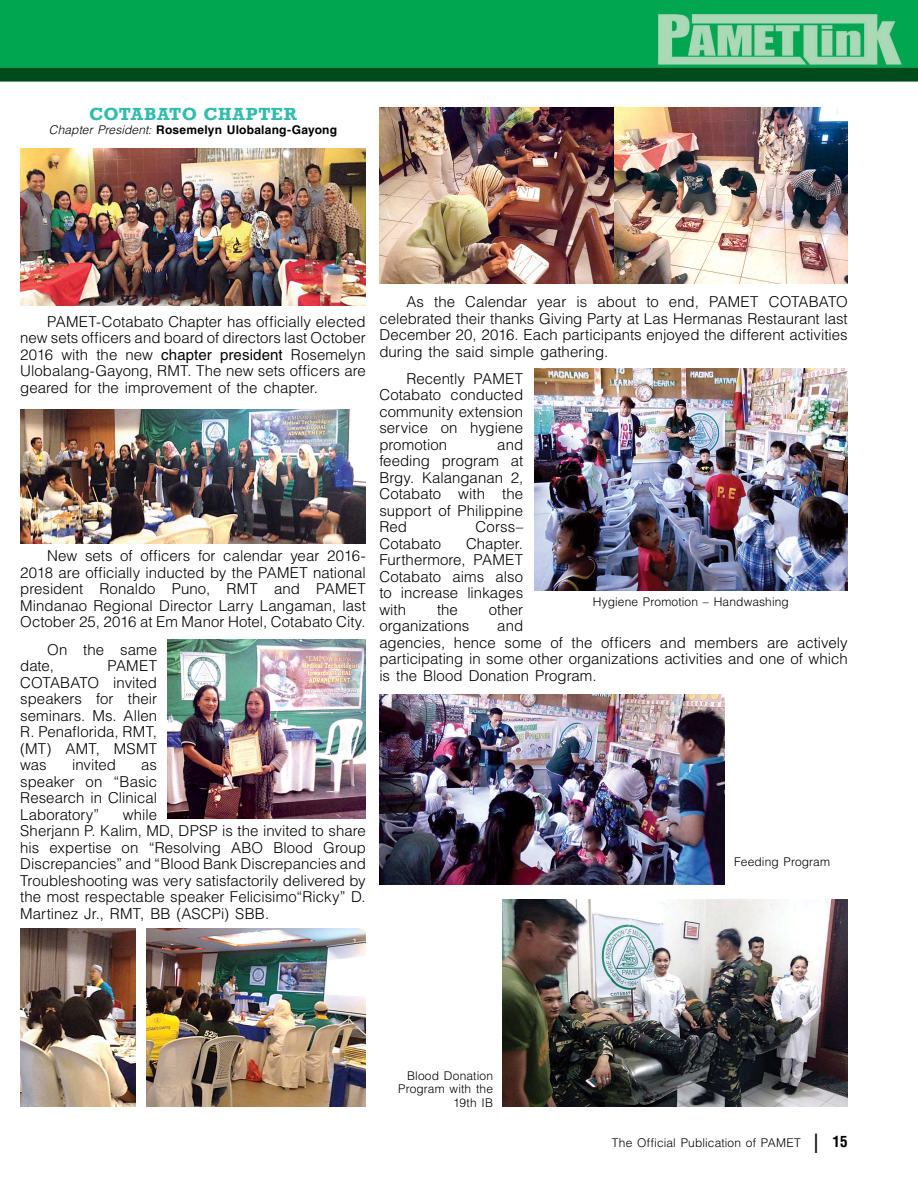
<style>
.page{position:relative;width:918px;height:1188px;background:#fff}
.page>*{position:absolute;margin:0;border:0;box-sizing:border-box;transform-origin:0 0}
.articles{font:700 18px "Rockwell";letter-spacing:.025em;color:#32bcad}
.articles-2{font:300 15px/16.5px "Helvetica LT Std";color:#000;text-align:justify}
.articles-3{font:300 12px/13.5px "Helvetica LT Std";letter-spacing:.01em;color:#000;text-align:right}
.articles-4{font:700 12px "Helvetica LT Std";letter-spacing:.02em;color:#000}
.s1{font-weight:300;font-style:italic}
.s2{font-weight:400}
.s3{font-size:27px}
.s4{font-weight:700;font-stretch:condensed;font-size:15px}
</style>
<div class="page">
<img style="left:0;top:0;width:918px;height:81px">
<img style="left:502px;top:899px;width:346px;height:208px">
<img style="left:379px;top:694px;width:346px;height:191px">
<img style="left:20px;top:149px;width:346px;height:156px">
<img style="left:20px;top:410px;width:346px;height:134px">
<img style="left:168px;top:640px;width:198px;height:178px">
<img style="left:147px;top:929px;width:219px;height:178px">
<img style="left:379px;top:108px;width:469px;height:176px">
<img style="left:534px;top:369px;width:314px;height:222px">
<img style="left:20px;top:929px;width:116px;height:178px">
<p class="articles" style="left:89px;top:103px;width:209px">COTABATO CHAPTER</p>
<p class="articles-4" style="left:49px;top:122px;width:290px"><span class="s1">Chapter President:</span> Rosemelyn Ulobalang-Gayong</p>
<p class="articles-2" style="left:20px;top:313px;width:347px;text-indent:27px">PAMET-Cotabato Chapter has officially elected new sets officers and board of directors last October 2016 with the new <span class="s2">chapter president</span> Rosemelyn Ulobalang-Gayong, RMT. The new sets officers are geared for the improvement of the chapter.</p>
<p class="articles-2" style="left:20px;top:548px;width:347px;text-indent:27px">New sets of officers for calendar year 2016- 2018 are officially inducted by the PAMET national president Ronaldo Puno, RMT and PAMET Mindanao Regional Director Larry Langaman, last October 25, 2016 at Em Manor Hotel, Cotabato City.</p>
<p class="articles-2" style="left:20px;top:641px;width:138px;text-indent:27px">On the same date,</p>
<p class="articles-2" style="left:20px;top:657px;width:138px;text-indent:87px">PAMET COTABATO invited speakers for their seminars. Ms. Allen R. Penaflorida, RMT, (MT) AMT, MSMT was</p>
<p class="articles-2" style="left:72px;top:756px;width:45px">invited</p>
<p class="articles-2" style="left:20px;top:756px;width:138px;text-indent:121px">as speaker on “Basic Research in Clinical Laboratory”</p>
<p class="articles-2" style="left:20px;top:806px;width:347px;text-align:left;text-indent:103px">while<br>Sherjann P. Kalim, MD, DPSP is the invited to share his expertise on “Resolving ABO Blood Group Discrepancies” and “Blood Bank Discrepancies and Troubleshooting was very satisfactorily delivered by the most respectable speaker Felicisimo“Ricky” D.<br>Martinez Jr., RMT, BB (ASCPi) SBB.</p>
<p class="articles-2" style="left:379px;top:293px;width:470px;text-indent:27px">As the Calendar year is about to end, PAMET COTABATO celebrated their thanks Giving Party at Las Hermanas Restaurant last December 20, 2016. Each participants enjoyed the different activities during the said simple gathering.</p>
<p class="articles-2" style="left:379px;top:370px;width:145px;text-indent:27px">Recently PAMET Cotabato conducted community extension service on hygiene promotion</p>
<p class="articles-2" style="left:379px;top:436px;width:145px;text-indent:118px">and feeding program at Brgy. Kalanganan 2, Cotabato with the support of Philippine Red</p>
<p class="articles-2" style="left:476px;top:519px;width:49px">Corss–</p>
<p class="articles-2" style="left:379px;top:535px;width:145px;text-indent:87px">Chapter.<br>Furthermore, PAMET Cotabato aims also to increase linkages with</p>
<p class="articles-2" style="left:379px;top:535px;width:63px">Cotabato</p>
<p class="articles-3" style="left:593px;top:594px;width:198px">Hygiene Promotion – Handwashing</p>
<p class="articles-2" style="left:437px;top:601px;width:22px">the</p>
<p class="articles-2" style="left:489px;top:601px;width:36px">other</p>
<p class="articles-2" style="left:379px;top:618px;width:91px">organizations</p>
<p class="articles-2" style="left:379px;top:618px;width:470px;text-align:left;text-indent:118px">and<br>agencies, hence some of the officers and members are actively participating in some other organizations activities and one of which is the Blood Donation Program.</p>
<p class="articles-3" style="left:734px;top:854px;width:98px">Feeding Program</p>
<p class="articles-3" style="left:398px;top:1069px;width:96px">Blood Donation<br>Program with the<br>19th IB</p>
<p class="articles-3" style="left:612px;top:1136px;width:237px">The Official Publication of PAMET <span class="s3">l</span> <span class="s4">15</span></p>
</div>
